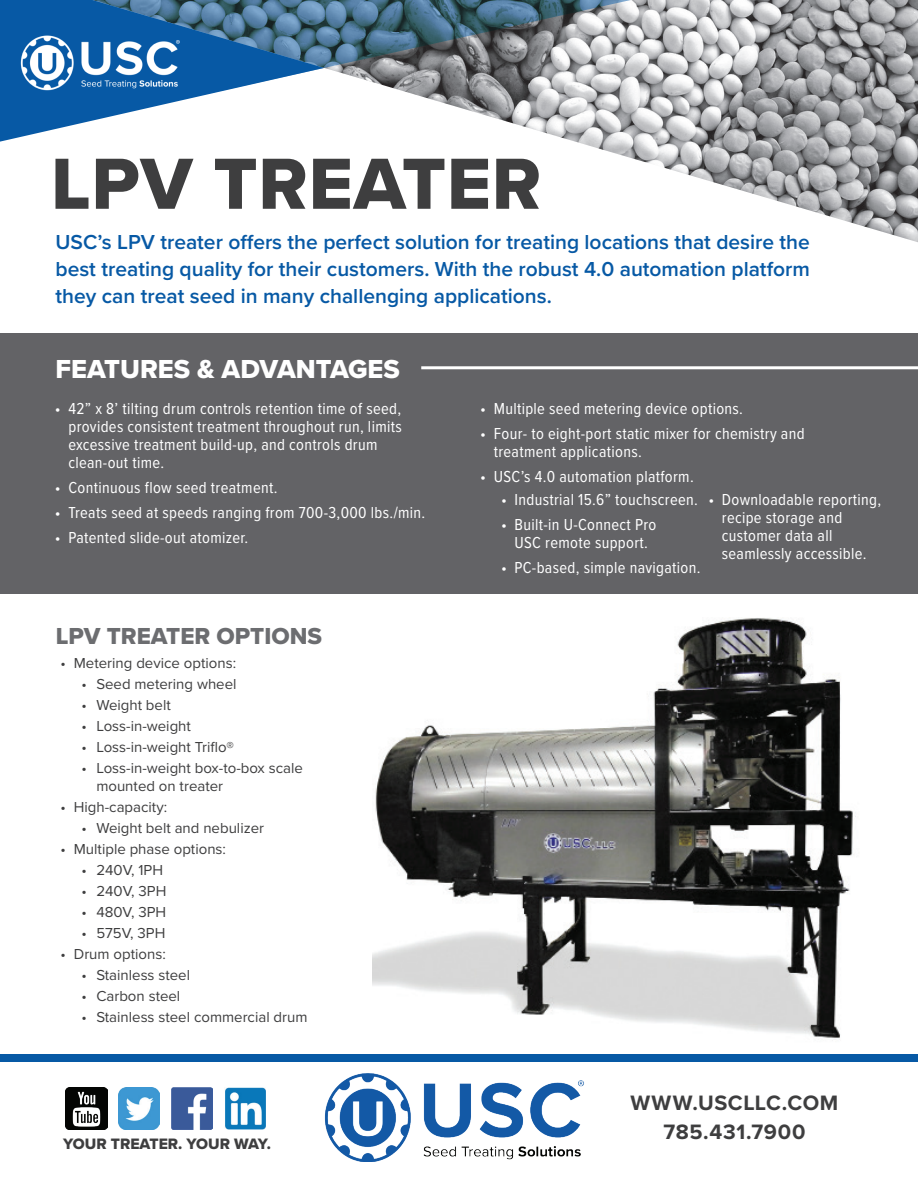
<style>
.page{position:relative;width:918px;height:1188px;background:#fff}
.page>*{position:absolute;margin:0;border:0;box-sizing:border-box;transform-origin:0 0}
.t1{font:75px "Proxima Nova Extrabld";letter-spacing:.01em;color:#3e3e3f}
.t2{font:27px "Proxima Nova Extrabld";color:#fff}
.t3{font:24px "Proxima Nova Extrabld";color:#6c6d70}
.t4{font:700 21.6px/28.5px "Proxima Nova";letter-spacing:.03em;color:#3e3e3f;text-align:center}
.t5{font:600 21px/27px "Proxima Nova";color:#0759a5;text-align:justify}
.t6{font:16.5px/18px "Proxima Nova Cond";letter-spacing:.02em;color:#fff}
.t7{font:15.6px "Proxima Nova Extrabld";color:#3e3e3f}
.t8{font:15px/18px "Proxima Nova";color:#3e3e3f}
</style>
<div class="page">
<img style="left:373px;top:618px;width:483px;height:420px">
<div style="left:0;top:333px;width:918px;height:261px;background:#636366"></div>
<hr style="left:421px;top:366px;width:497px;height:3px;background:#fff">
<img style="left:591px;top:0;width:327px;height:242px">
<svg style="left:324px;top:0;width:395px;height:146px"></svg>
<svg style="left:0;top:0;width:324px;height:142px"></svg>
<img style="left:14px;top:28px;width:173px;height:69px">
<div style="left:0;top:1054px;width:918px;height:8px;background:#0759a5"></div>
<img style="left:324px;top:1073px;width:260px;height:89px">
<img style="left:119px;top:1088px;width:41px;height:41px">
<img style="left:171px;top:1088px;width:42px;height:41px">
<img style="left:225px;top:1088px;width:40px;height:41px">
<img style="left:66px;top:1088px;width:41px;height:41px">
<h1 class="t1" style="left:51px;top:128px;width:492px">LPV TREATER</h1>
<p class="t5" style="left:56px;top:228px;width:756px">USC’s LPV treater offers the perfect solution for treating locations that desire the best treating quality for their customers. With the robust 4.0 automation platform they can treat seed in many challenging applications.</p>
<h2 class="t2" style="left:56px;top:349px;width:346px">FEATURES &amp; ADVANTAGES</h2>
<p class="t6" style="left:68px;top:399px;width:335px;text-indent:-13px">• 42” x 8’ tilting drum controls retention time of seed, provides consistent treatment throughout run, limits excessive treatment build-up, and controls drum clean-out time.</p>
<p class="t6" style="left:55px;top:478px;width:224px">• Continuous flow seed treatment.</p>
<p class="t6" style="left:55px;top:503px;width:372px">• Treats seed at speeds ranging from 700-3,000 lbs./min.</p>
<p class="t6" style="left:55px;top:527px;width:195px">• Patented slide-out atomizer.</p>
<h3 class="t3" style="left:56px;top:618px;width:268px">LPV TREATER OPTIONS</h3>
<p class="t8" style="left:60px;top:653px;width:177px">• Metering device options:</p>
<p class="t8" style="left:81px;top:674px;width:157px">• Seed metering wheel</p>
<p class="t8" style="left:81px;top:695px;width:91px">• Weight belt</p>
<p class="t8" style="left:81px;top:716px;width:111px">• Loss-in-weight</p>
<p class="t8" style="left:81px;top:737px;width:154px">• Loss-in-weight Triflo®</p>
<p class="t8" style="left:96px;top:758px;width:208px;text-indent:-15px">• Loss-in-weight box-to-box scale mounted on treater</p>
<p class="t8" style="left:60px;top:797px;width:108px">• High-capacity:</p>
<p class="t8" style="left:81px;top:818px;width:184px">• Weight belt and nebulizer</p>
<p class="t8" style="left:60px;top:839px;width:167px">• Multiple phase options:</p>
<p class="t8" style="left:81px;top:860px;width:83px">• 240V, 1PH</p>
<p class="t8" style="left:81px;top:881px;width:87px">• 240V, 3PH</p>
<p class="t8" style="left:81px;top:902px;width:86px">• 480V, 3PH</p>
<p class="t8" style="left:81px;top:923px;width:86px">• 575V, 3PH</p>
<p class="t8" style="left:60px;top:944px;width:107px">• Drum options:</p>
<p class="t8" style="left:81px;top:965px;width:110px">• Stainless steel</p>
<p class="t8" style="left:81px;top:986px;width:100px">• Carbon steel</p>
<p class="t8" style="left:81px;top:1007px;width:228px">• Stainless steel commercial drum</p>
<p class="t7" style="left:63px;top:1132px;width:209px">YOUR TREATER. YOUR WAY.</p>
<p class="t6" style="left:480px;top:399px;width:264px">• Multiple seed metering device options.</p>
<p class="t6" style="left:494px;top:424px;width:312px;text-indent:-13px">• Four- to eight-port static mixer for chemistry and treatment applications.</p>
<p class="t6" style="left:480px;top:467px;width:215px">• USC’s 4.0 automation platform.</p>
<p class="t6" style="left:501px;top:490px;width:198px">• Industrial 15.6” touchscreen.</p>
<p class="t6" style="left:501px;top:515px;width:157px;text-align:center">• Built-in U-Connect Pro<br>USC remote support.</p>
<p class="t6" style="left:501px;top:558px;width:201px">• PC-based, simple navigation.</p>
<p class="t6" style="left:722px;top:490px;width:161px;text-indent:-13px">• Downloadable reporting, recipe storage and customer data all seamlessly accessible.</p>
<h3 class="t4" style="left:630px;top:1088px;width:209px">WWW.USCLLC.COM<br>785.431.7900</h3>
</div>
